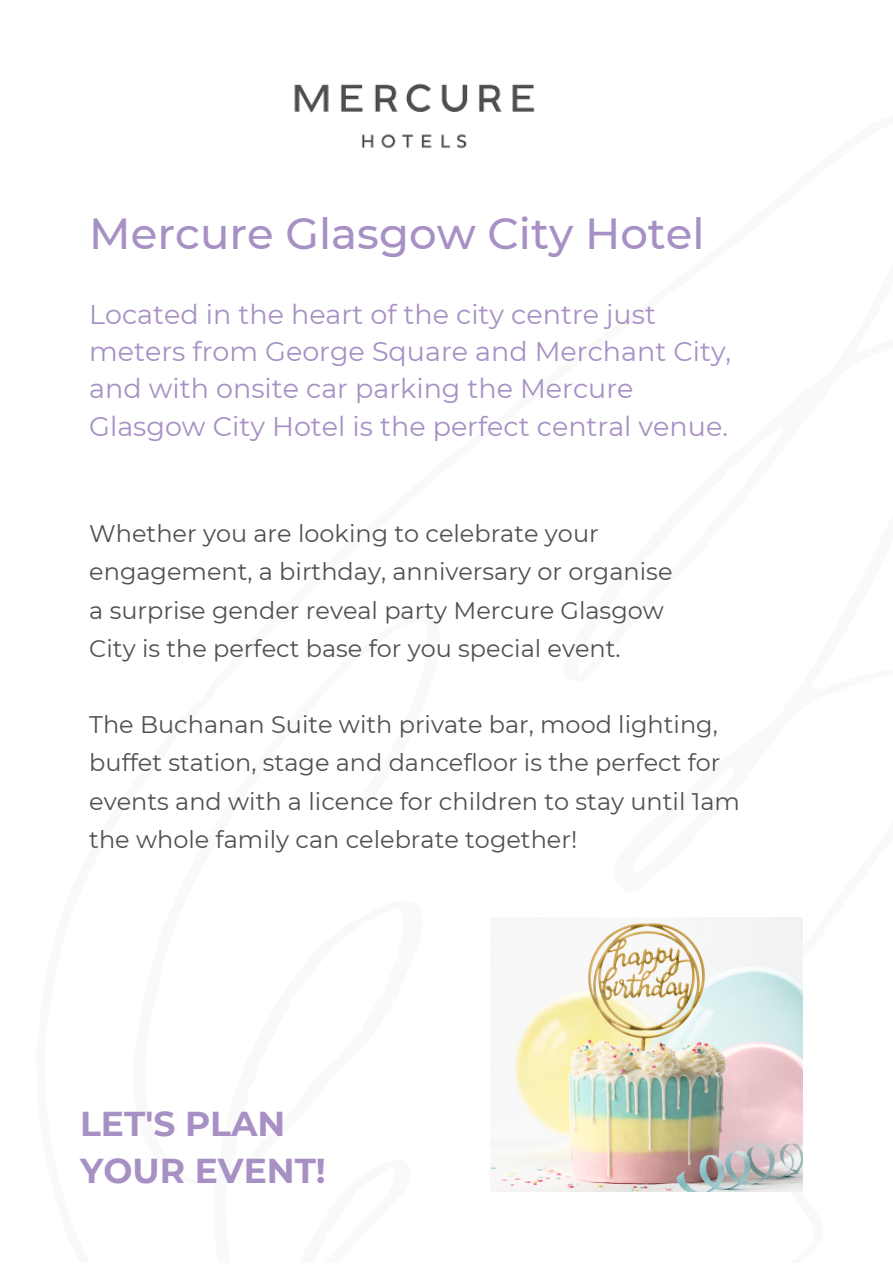
<style>
.page{position:relative;width:893px;height:1264px;background:#fff}
.page>*{position:absolute;margin:0;border:0;box-sizing:border-box;transform-origin:0 0}
.t1{font:500 43.5px "Montserrat";color:#a790c4}
.t2{font:700 34.5px/47.2px "Montserrat";color:#a790c4}
.t3{font:27px/37px "Montserrat";color:#a790c4}
.t4{font:24px/38.2px "Montserrat";color:#53514f}
</style>
<div class="page">
<img style="left:294px;top:83px;width:241px;height:66px">
<img style="left:490px;top:917px;width:312px;height:274px">
<h1 class="t1" style="left:89px;top:207px;width:617px">Mercure Glasgow City Hotel</h1>
<p class="t3" style="left:89px;top:296px;width:643px">Located in the heart of the city centre just meters from George Square and Merchant City, and with onsite car parking the Mercure Glasgow City Hotel is the perfect central venue.</p>
<p class="t4" style="left:89px;top:514px;width:584px">Whether you are looking to celebrate your engagement, a birthday, anniversary or organise a surprise gender reveal party Mercure Glasgow City is the perfect base for you special event.</p>
<p class="t4" style="left:89px;top:705px;width:652px">The Buchanan Suite with private bar, mood lighting, buffet station, stage and dancefloor is the perfect for events and with a licence for children to stay until 1am the whole family can celebrate together!</p>
<h2 class="t2" style="left:80px;top:1099px;width:247px">LET'S PLAN<br>YOUR EVENT!</h2>
</div>
